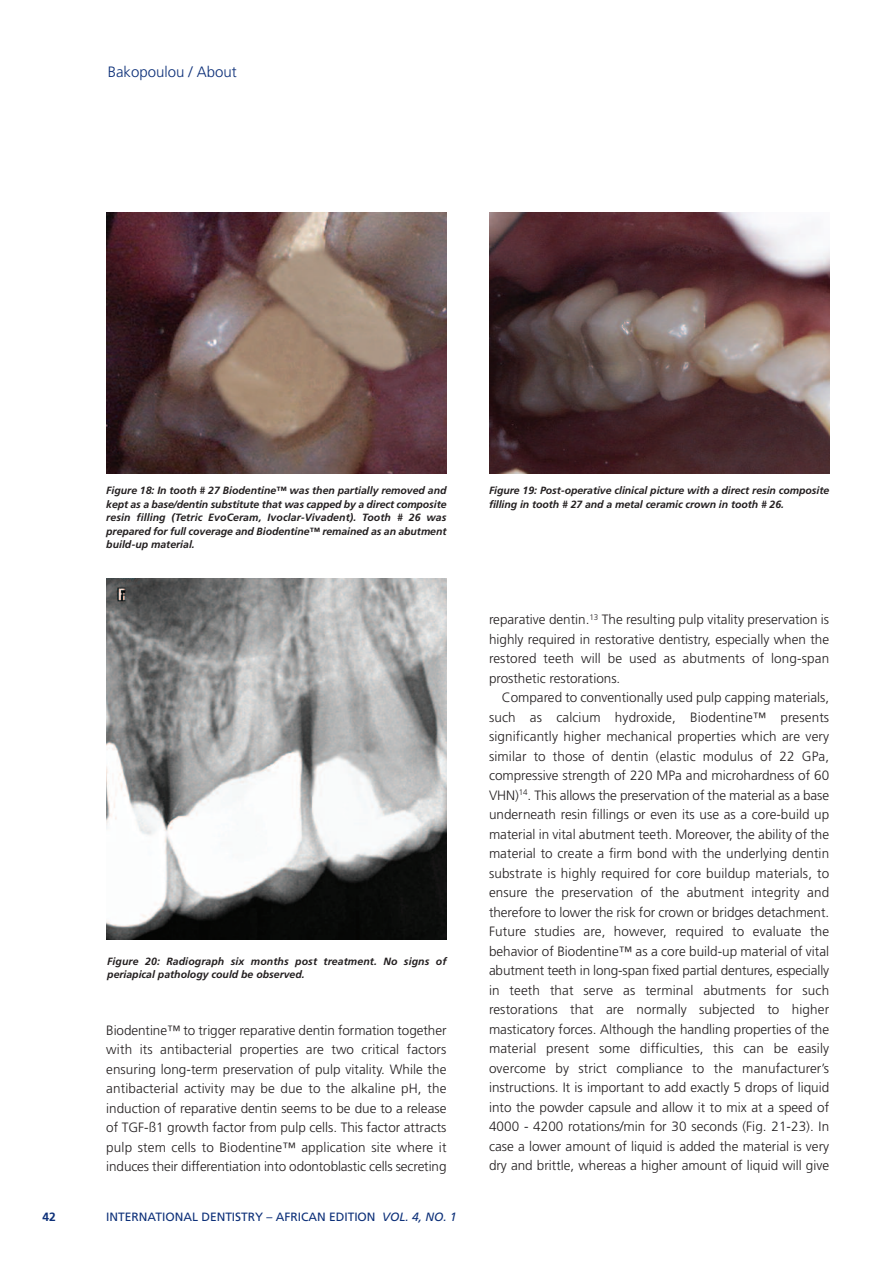
<style>
.page{position:relative;width:893px;height:1263px;background:#fff}
.page>*{position:absolute;margin:0;border:0;box-sizing:border-box;transform-origin:0 0}
.t1{font:300 15px "Frutiger";color:#0d3079}
.t2{font:300 13.5px/19.5px "Frutiger";color:#231f20;text-align:justify}
.t3{font:12px "Frutiger";color:#0d3079}
.t4{font:700 12px "Frutiger";color:#0d3079}
.t5{font:italic 700 10.5px/13.5px "Frutiger";letter-spacing:-.005em;color:#231f20}
.s1{font-style:italic}
</style>
<div class="page">
<img style="left:106px;top:213px;width:340px;height:261px">
<img style="left:489px;top:213px;width:340px;height:261px">
<img style="left:106px;top:578px;width:340px;height:361px">
<p class="t1" style="left:108px;top:65px;width:131px">Bakopoulou / About</p>
<p class="t5" style="left:106px;top:485px;width:342px;text-align:justify">Figure 18: In tooth # 27 Biodentine™ was then partially removed and kept as a base/dentin substitute that was capped by a direct composite resin filling (Tetric EvoCeram, Ivoclar-Vivadent). Tooth # 26 was prepared for full coverage and Biodentine™ remained as an abutment build-up material.</p>
<p class="t5" style="left:489px;top:485px;width:342px">Figure 19: Post-operative clinical picture with a direct resin composite filling in tooth # 27 and a metal ceramic crown in tooth # 26.</p>
<p class="t5" style="left:107px;top:955px;width:341px">Figure 20: Radiograph six months post treatment. No signs of periapical pathology could be observed.</p>
<p class="t2" style="left:106px;top:1021px;width:342px">Biodentine™ to trigger reparative dentin formation together with its antibacterial properties are two critical factors ensuring long-term preservation of pulp vitality. While the antibacterial activity may be due to the alkaline pH, the induction of reparative dentin seems to be due to a release of TGF-ß1 growth factor from pulp cells. This factor attracts pulp stem cells to Biodentine™ application site where it induces their differentiation into odontoblastic cells secreting</p>
<p class="t4" style="left:43px;top:1212px;width:15px">42</p>
<p class="t3" style="left:106px;top:1212px;width:352px">INTERNATIONAL DENTISTRY – AFRICAN EDITION <span class="s1">VOL. 4, NO. 1</span></p>
<p class="t2" style="left:489px;top:611px;width:342px">reparative dentin.<sup>13</sup> The resulting pulp vitality preservation is highly required in restorative dentistry, especially when the restored teeth will be used as abutments of long-span prosthetic restorations.</p>
<p class="t2" style="left:489px;top:689px;width:342px;text-indent:13px">Compared to conventionally used pulp capping materials, such as calcium hydroxide, Biodentine™ presents significantly higher mechanical properties which are very similar to those of dentin (elastic modulus of 22 GPa, compressive strength of 220 MPa and microhardness of 60<br>VHN)<sup>14</sup>. This allows the preservation of the material as a base underneath resin fillings or even its use as a core-build up material in vital abutment teeth. Moreover, the ability of the material to create a firm bond with the underlying dentin substrate is highly required for core buildup materials, to ensure the preservation of the abutment integrity and therefore to lower the risk for crown or bridges detachment.<br>Future studies are, however, required to evaluate the behavior of Biodentine™ as a core build-up material of vital abutment teeth in long-span fixed partial dentures, especially in teeth that serve as terminal abutments for such restorations that are normally subjected to higher masticatory forces. Although the handling properties of the material present some difficulties, this can be easily overcome by strict compliance to the manufacturer’s instructions. It is important to add exactly 5 drops of liquid into the powder capsule and allow it to mix at a speed of 4000 - 4200 rotations/min for 30 seconds (Fig. 21-23). In case a lower amount of liquid is added the material is very dry and brittle, whereas a higher amount of liquid will give</p>
</div>
